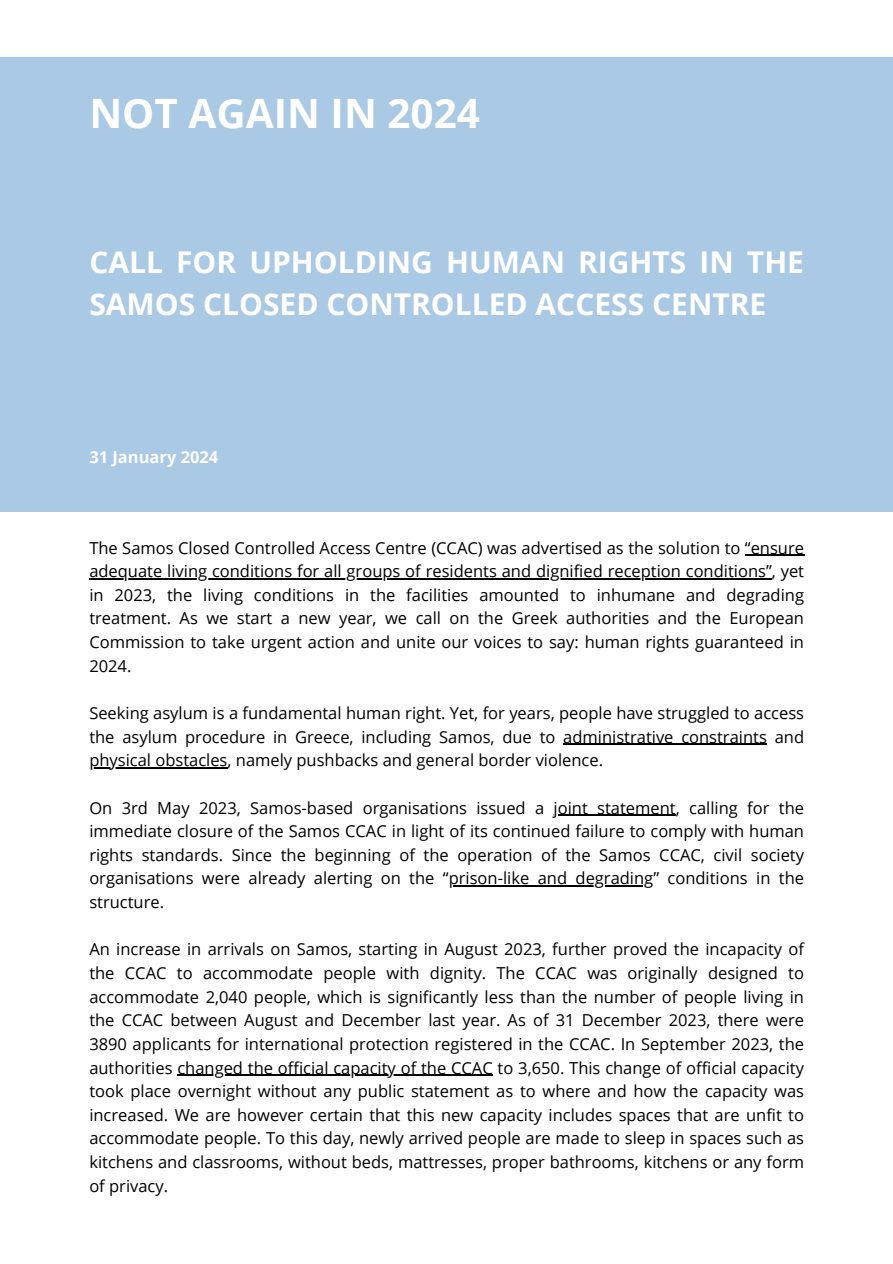
<style>
.page{position:relative;width:893px;height:1264px;background:#fff}
.page>*{position:absolute;margin:0;border:0;box-sizing:border-box;transform-origin:0 0}
.t1{font:700 40.5px "Open Sans";color:#fff}
.t2{font:700 30px/41.7px "Open Sans";color:#fff}
.t3{font:16.5px/23.7px "Open Sans";color:#000;text-align:justify}
.t4{font:700 16.5px "Open Sans";color:#fff}
</style>
<div class="page">
<div style="left:0;top:57px;width:892px;height:454px;background:#a9c9e4"></div>
<hr style="left:744px;top:554px;width:60px;height:1px;background:#000">
<hr style="left:89px;top:578px;width:682px;height:1px;background:#000">
<hr style="left:563px;top:743px;width:203px;height:1px;background:#000">
<hr style="left:89px;top:767px;width:138px;height:1px;background:#000">
<hr style="left:553px;top:814px;width:122px;height:1px;background:#000">
<hr style="left:448px;top:885px;width:205px;height:1px;background:#000">
<hr style="left:177px;top:1074px;width:316px;height:1px;background:#000">
<h1 class="t1" style="left:89px;top:85px;width:392px">NOT AGAIN IN 2024</h1>
<h2 class="t2" style="left:89px;top:241px;width:716px">CALL FOR UPHOLDING HUMAN RIGHTS IN THE<br>SAMOS CLOSED CONTROLLED ACCESS CENTRE</h2>
<h3 class="t4" style="left:89px;top:446px;width:130px">31 January 2024</h3>
<p class="t3" style="left:89px;top:535px;width:716px">The Samos Closed Controlled Access Centre (CCAC) was advertised as the solution to “ensure</p>
<p class="t3" style="left:89px;top:559px;width:716px">adequate living conditions for all groups of residents and dignified reception conditions”, yet in 2023, the living conditions in the facilities amounted to inhumane and degrading treatment. As we start a new year, we call on the Greek authorities and the European Commission to take urgent action and unite our voices to say: human rights guaranteed in 2024.</p>
<p class="t3" style="left:89px;top:700px;width:716px">Seeking asylum is a fundamental human right. Yet, for years, people have struggled to access the asylum procedure in Greece, including Samos, due to</p>
<p class="t3" style="left:563px;top:724px;width:242px">administrative constraints and</p>
<p class="t3" style="left:89px;top:748px;width:515px">physical obstacles, namely pushbacks and general border violence.</p>
<p class="t3" style="left:89px;top:795px;width:716px">On 3rd May 2023, Samos-based organisations issued a joint statement, calling for the immediate closure of the Samos CCAC in light of its continued failure to comply with human rights standards. Since the beginning of the operation of the Samos CCAC, civil society organisations were already alerting on the “prison-like and degrading” conditions in the structure.</p>
<p class="t3" style="left:89px;top:937px;width:716px">An increase in arrivals on Samos, starting in August 2023, further proved the incapacity of the CCAC to accommodate people with dignity. The CCAC was originally designed to accommodate 2,040 people, which is significantly less than the number of people living in the CCAC between August and December last year. As of 31 December 2023, there were 3890 applicants for international protection registered in the CCAC. In September 2023, the authorities changed the official capacity of the CCAC to 3,650. This change of official capacity took place overnight without any public statement as to where and how the capacity was increased. We are however certain that this new capacity includes spaces that are unfit to accommodate people. To this day, newly arrived people are made to sleep in spaces such as kitchens and classrooms, without beds, mattresses, proper bathrooms, kitchens or any form of privacy.</p>
</div>
